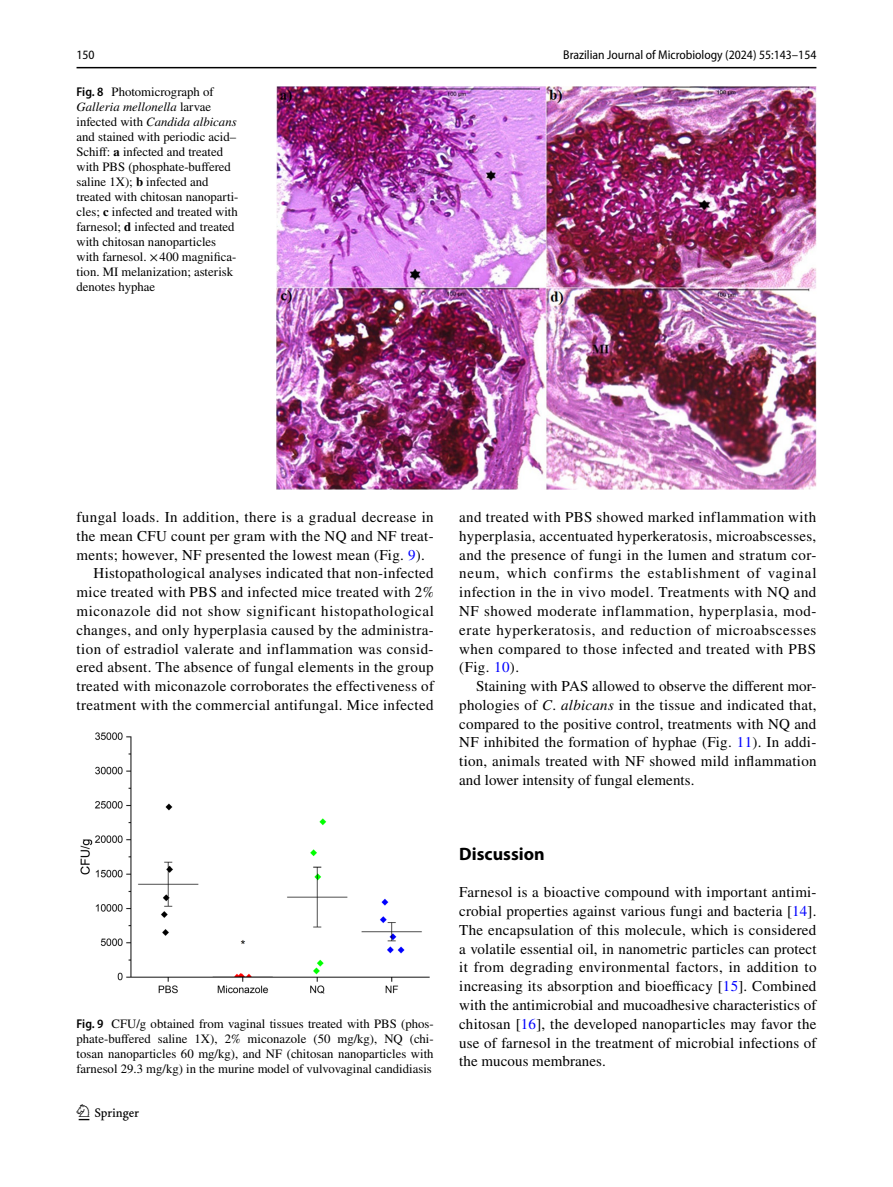
<style>
.page{position:relative;width:893px;height:1187px;background:#fff}
.page>*{position:absolute;margin:0;border:0;box-sizing:border-box;transform-origin:0 0}
.t1{font:22.5px "Springnew Regular 2";color:#000}
.t2{font:700 18px "Myriad Pro";color:#000}
.t3{font:15px/18.8px "STIX";letter-spacing:.025em;color:#000;text-align:justify}
.t4{font:12.75px/15px "STIX";color:#000}
.t5{font:semi-condensed 12.75px "Myriad Pro";color:#000}
.s1{font-family:"Myriad Pro";font-weight:600;font-stretch:semi-condensed}
.s2{font-style:italic}
.s3{font-weight:700}
.s4{color:#00f}
</style>
<div class="page">
<hr style="left:77px;top:67px;width:739px;height:1px;background:#000">
<img style="left:276px;top:87px;width:540px;height:402px">
<img style="left:81px;top:732px;width:348px;height:261px">
<p class="t5" style="left:77px;top:48px;width:20px">150</p>
<p class="t5" style="left:563px;top:48px;width:255px">Brazilian Journal of Microbiology (2024) 55:143–154</p>
<p class="t4" style="left:77px;top:85px;width:163px"><span class="s1">Fig. 8</span> Photomicrograph of<br><span class="s2">Galleria mellonella</span> larvae infected with <span class="s2">Candida albicans </span>and stained with periodic acid–<br>Schiff: <span class="s3">a</span> infected and treated with PBS (phosphate-buffered saline 1X); <span class="s3">b</span> infected and treated with chitosan nanoparti&shy;cles; <span class="s3">c</span> infected and treated with farnesol; <span class="s3">d</span> infected and treated with chitosan nanoparticles with farnesol. ×400 magnifica&shy;tion. MI melanization; asterisk denotes hyphae</p>
<p class="t3" style="left:77px;top:509px;width:359px">fungal loads. In addition, there is a gradual decrease in</p>
<p class="t3" style="left:77px;top:527px;width:359px">the mean CFU count per gram with the NQ and NF treat-</p>
<p class="t3" style="left:77px;top:546px;width:350px">ments; however, NF presented the lowest mean (Fig. <span class="s4">9</span>).</p>
<p class="t3" style="left:94px;top:565px;width:342px">Histopathological analyses indicated that non-infected</p>
<p class="t3" style="left:77px;top:584px;width:359px">mice treated with PBS and infected mice treated with 2%</p>
<p class="t3" style="left:77px;top:602px;width:359px">miconazole did not show significant histopathological</p>
<p class="t3" style="left:77px;top:621px;width:359px">changes, and only hyperplasia caused by the administra-</p>
<p class="t3" style="left:77px;top:640px;width:359px">tion of estradiol valerate and inflammation was consid-</p>
<p class="t3" style="left:77px;top:659px;width:359px">ered absent. The absence of fungal elements in the group</p>
<p class="t3" style="left:77px;top:677px;width:359px">treated with miconazole corroborates the effectiveness of</p>
<p class="t3" style="left:77px;top:696px;width:359px">treatment with the commercial antifungal. Mice infected</p>
<p class="t4" style="left:77px;top:1017px;width:359px;text-align:justify"><span class="s1">Fig. 9</span> CFU/g obtained from vaginal tissues treated with PBS (phos&shy;phate-buffered saline 1X), 2% miconazole (50 mg/kg), NQ (chi&shy;tosan nanoparticles 60 mg/kg), and NF (chitosan nanoparticles with farnesol 29.3 mg/kg) in the murine model of vulvovaginal candidiasis</p>
<h1 class="t1" style="left:79px;top:1104px;width:62px">1 3</h1>
<p class="t3" style="left:459px;top:509px;width:359px">and treated with PBS showed marked inflammation with hyperplasia, accentuated hyperkeratosis, microabscesses, and the presence of fungi in the lumen and stratum cor&shy;neum, which confirms the establishment of vaginal infection in the in vivo model. Treatments with NQ and NF showed moderate inflammation, hyperplasia, mod&shy;erate hyperkeratosis, and reduction of microabscesses when compared to those infected and treated with PBS (Fig. <span class="s4">10</span>).</p>
<p class="t3" style="left:459px;top:677px;width:359px;text-indent:17px">Staining with PAS allowed to observe the different mor&shy;phologies of <span class="s2">C</span>. <span class="s2">albicans</span> in the tissue and indicated that, compared to the positive control, treatments with NQ and NF inhibited the formation of hyphae (Fig. <span class="s4">11</span>). In addi&shy;tion, animals treated with NF showed mild inflammation and lower intensity of fungal elements.</p>
<p class="t2" style="left:459px;top:842px;width:87px">Discussion</p>
<p class="t3" style="left:459px;top:884px;width:359px">Farnesol is a bioactive compound with important antimi&shy;crobial properties against various fungi and bacteria [<span class="s4">14</span>].<br>The encapsulation of this molecule, which is considered a volatile essential oil, in nanometric particles can protect it from degrading environmental factors, in addition to increasing its absorption and bioefficacy [<span class="s4">15</span>]. Combined with the antimicrobial and mucoadhesive characteristics of chitosan [<span class="s4">16</span>], the developed nanoparticles may favor the use of farnesol in the treatment of microbial infections of the mucous membranes.</p>
</div>
